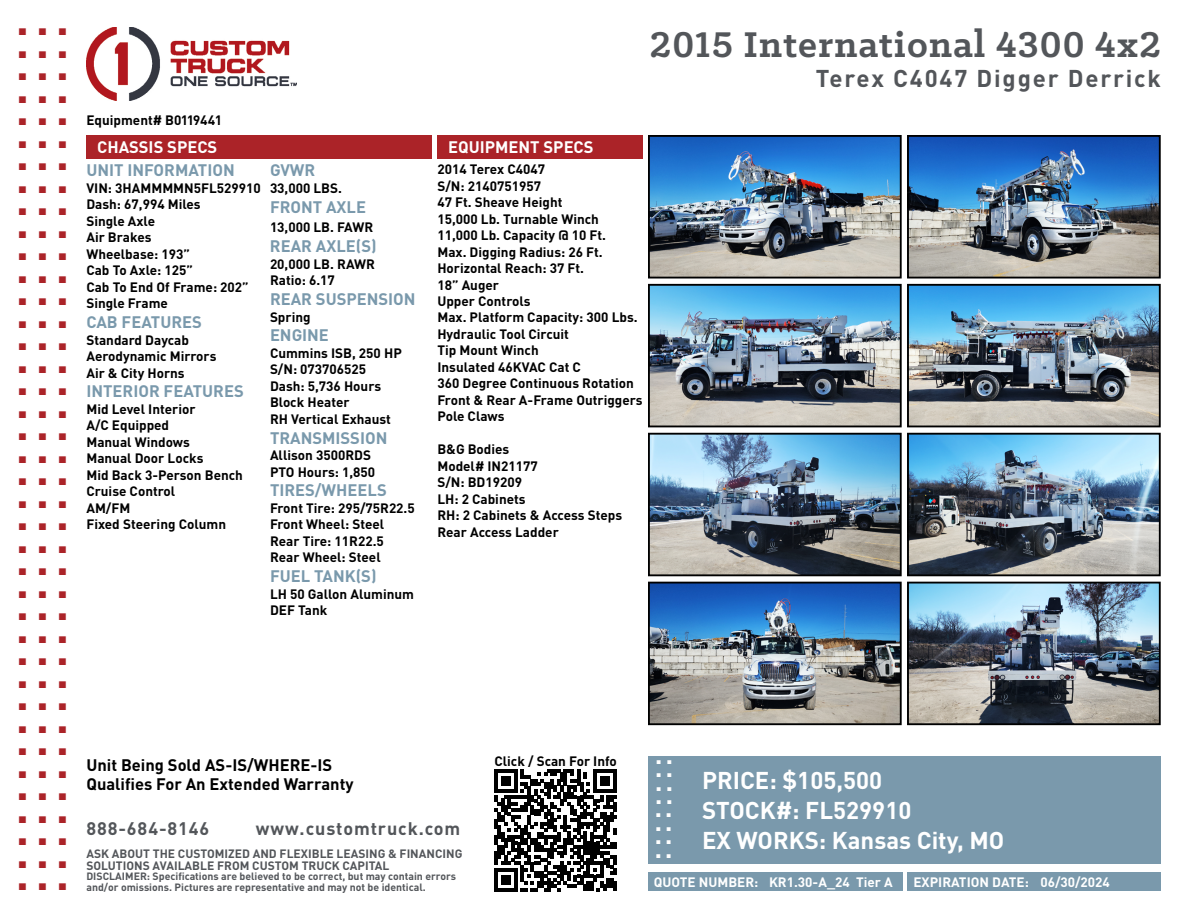
<style>
.page{position:relative;width:1188px;height:918px;background:#fff}
.page>*{position:absolute;margin:0;border:0;box-sizing:border-box;transform-origin:0 0}
.t1{font:700 45px "DIN Pro";color:#ab2328}
.t2{font:700 40.5px "Klinic Slab";letter-spacing:.025em;color:#53565a}
.t3{font:700 25.5px "DIN Pro";color:#fff}
.t4{font:700 24px/30px "DIN Pro";color:#fff}
.t5{font:700 24px "DIN Pro";letter-spacing:.075em;color:#53565a}
.t6{font:700 18px "DIN Pro";letter-spacing:.05em;color:#53565a}
.t7{font:700 16.5px "DIN Pro";color:#7a99ac}
.t8{font:700 16.5px/19.5px "DIN Pro";color:#000}
.t9{font:700 16.5px "DIN Pro";color:#fff}
.t10{font:700 13.5px/16.5px "DIN Pro";color:#000}
.t11{font:700 13.5px "DIN Pro";color:#fff}
.t12{font:700 12px/12px "DIN Pro";color:#53565a}
.t13{font:700 10.5px/10.5px "DIN Pro";color:#53565a}
</style>
<div class="page">
<img style="left:86px;top:27px;width:211px;height:74px">
<div style="left:648px;top:756px;width:513px;height:108px;background:#7a99ac"></div>
<div style="left:908px;top:872px;width:253px;height:19px;background:#7a99ac"></div>
<div style="left:648px;top:872px;width:254px;height:19px;background:#7a99ac"></div>
<div style="left:86px;top:135px;width:346px;height:23px;background:#ab2328"></div>
<div style="left:437px;top:135px;width:206px;height:23px;background:#ab2328"></div>
<svg style="left:494px;top:769px;width:122px;height:122px"></svg>
<img style="left:651px;top:138px;width:248px;height:138px">
<div style="left:648px;top:135px;width:254px;height:144px;border:2px solid #000"></div>
<img style="left:910px;top:138px;width:248px;height:138px">
<div style="left:907px;top:135px;width:254px;height:144px;border:2px solid #000"></div>
<img style="left:651px;top:287px;width:248px;height:137px">
<div style="left:648px;top:284px;width:254px;height:143px;border:2px solid #000"></div>
<img style="left:910px;top:287px;width:248px;height:137px">
<div style="left:907px;top:284px;width:254px;height:143px;border:2px solid #000"></div>
<img style="left:651px;top:436px;width:248px;height:137px">
<div style="left:648px;top:433px;width:254px;height:143px;border:2px solid #000"></div>
<img style="left:910px;top:436px;width:248px;height:137px">
<div style="left:907px;top:433px;width:254px;height:143px;border:2px solid #000"></div>
<img style="left:651px;top:585px;width:248px;height:137px">
<div style="left:648px;top:582px;width:254px;height:143px;border:2px solid #000"></div>
<img style="left:910px;top:585px;width:248px;height:137px">
<div style="left:907px;top:582px;width:254px;height:143px;border:2px solid #000"></div>
<h1 class="t1" style="left:16px;top:-12px;width:54px">...</h1>
<h1 class="t1" style="left:16px;top:11px;width:54px">...</h1>
<h1 class="t1" style="left:16px;top:33px;width:54px">...</h1>
<h1 class="t1" style="left:16px;top:56px;width:54px">...</h1>
<h1 class="t1" style="left:16px;top:78px;width:54px">...</h1>
<h1 class="t1" style="left:16px;top:101px;width:54px">...</h1>
<h1 class="t1" style="left:16px;top:123px;width:54px">...</h1>
<h1 class="t1" style="left:16px;top:146px;width:54px">...</h1>
<h1 class="t1" style="left:16px;top:168px;width:54px">...</h1>
<h1 class="t1" style="left:16px;top:191px;width:54px">...</h1>
<h1 class="t1" style="left:16px;top:213px;width:54px">...</h1>
<h1 class="t1" style="left:16px;top:236px;width:54px">...</h1>
<h1 class="t1" style="left:16px;top:258px;width:54px">...</h1>
<h1 class="t1" style="left:16px;top:281px;width:54px">...</h1>
<h1 class="t1" style="left:16px;top:303px;width:54px">...</h1>
<h1 class="t1" style="left:16px;top:326px;width:54px">...</h1>
<h1 class="t1" style="left:16px;top:348px;width:54px">...</h1>
<h1 class="t1" style="left:16px;top:371px;width:54px">...</h1>
<h1 class="t1" style="left:16px;top:393px;width:54px">...</h1>
<h1 class="t1" style="left:16px;top:416px;width:54px">...</h1>
<h1 class="t1" style="left:16px;top:438px;width:54px">...</h1>
<h1 class="t1" style="left:16px;top:461px;width:54px">...</h1>
<h1 class="t1" style="left:16px;top:483px;width:54px">...</h1>
<h1 class="t1" style="left:16px;top:506px;width:54px">...</h1>
<h1 class="t1" style="left:16px;top:528px;width:54px">...</h1>
<h1 class="t1" style="left:16px;top:551px;width:54px">...</h1>
<h1 class="t1" style="left:16px;top:573px;width:54px">...</h1>
<h1 class="t1" style="left:16px;top:596px;width:54px">...</h1>
<h1 class="t1" style="left:16px;top:618px;width:54px">...</h1>
<h1 class="t1" style="left:16px;top:641px;width:54px">...</h1>
<h1 class="t1" style="left:16px;top:663px;width:54px">...</h1>
<h1 class="t1" style="left:16px;top:686px;width:54px">...</h1>
<h1 class="t1" style="left:16px;top:708px;width:54px">...</h1>
<h1 class="t1" style="left:16px;top:731px;width:54px">...</h1>
<h1 class="t1" style="left:16px;top:753px;width:54px">...</h1>
<h1 class="t1" style="left:16px;top:776px;width:54px">...</h1>
<h1 class="t1" style="left:16px;top:798px;width:54px">...</h1>
<h1 class="t1" style="left:16px;top:821px;width:54px">...</h1>
<h1 class="t1" style="left:16px;top:843px;width:54px">...</h1>
<p class="t10" style="left:86px;top:111px;width:136px">Equipment# B0119441</p>
<p class="t9" style="left:97px;top:136px;width:122px">CHASSIS SPECS</p>
<p class="t9" style="left:448px;top:136px;width:147px">EQUIPMENT SPECS</p>
<p class="t7" style="left:270px;top:159px;width:47px">GVWR</p>
<p class="t10" style="left:270px;top:179px;width:74px">33,000 LBS.</p>
<p class="t7" style="left:270px;top:195px;width:98px">FRONT AXLE</p>
<p class="t10" style="left:270px;top:219px;width:105px">13,000 LB. FAWR</p>
<p class="t7" style="left:270px;top:235px;width:108px">REAR AXLE(S)</p>
<p class="t10" style="left:270px;top:255px;width:107px">20,000 LB. RAWR<br>Ratio: 6.17</p>
<p class="t7" style="left:270px;top:288px;width:147px">REAR SUSPENSION</p>
<p class="t10" style="left:270px;top:308px;width:42px">Spring</p>
<p class="t7" style="left:270px;top:324px;width:60px">ENGINE</p>
<p class="t10" style="left:270px;top:344px;width:133px">Cummins ISB, 250 HP<br>S/N: 073706525<br>Dash: 5,736 Hours<br>Block Heater<br>RH Vertical Exhaust</p>
<p class="t7" style="left:270px;top:426px;width:119px">TRANSMISSION</p>
<p class="t10" style="left:270px;top:446px;width:107px">Allison 3500RDS<br>PTO Hours: 1,850</p>
<p class="t7" style="left:270px;top:479px;width:118px">TIRES/WHEELS</p>
<p class="t10" style="left:270px;top:499px;width:146px">Front Tire: 295/75R22.5<br>Front Wheel: Steel<br>Rear Tire: 11R22.5<br>Rear Wheel: Steel</p>
<p class="t7" style="left:270px;top:565px;width:108px">FUEL TANK(S)</p>
<p class="t10" style="left:270px;top:585px;width:146px">LH 50 Gallon Aluminum<br>DEF Tank</p>
<p class="t10" style="left:437px;top:160px;width:207px">2014 Terex C4047<br>S/N: 2140751957<br>47 Ft. Sheave Height<br>15,000 Lb. Turnable Winch<br>11,000 Lb. Capacity @ 10 Ft.<br>Max. Digging Radius: 26 Ft.<br>Horizontal Reach: 37 Ft.<br>18” Auger<br>Upper Controls<br>Max. Platform Capacity: 300 Lbs.<br>Hydraulic Tool Circuit<br>Tip Mount Winch<br>Insulated 46KVAC Cat C<br>360 Degree Continuous Rotation<br>Front &amp; Rear A-Frame Outriggers<br>Pole Claws</p>
<p class="t10" style="left:437px;top:441px;width:186px">B&amp;G Bodies<br>Model# IN21177<br>S/N: BD19209<br>LH: 2 Cabinets<br>RH: 2 Cabinets &amp; Access Steps<br>Rear Access Ladder</p>
<p class="t7" style="left:86px;top:159px;width:150px">UNIT INFORMATION</p>
<p class="t10" style="left:86px;top:179px;width:176px">VIN: 3HAMMMMN5FL529910<br>Dash: 67,994 Miles<br>Single Axle<br>Air Brakes<br>Wheelbase: 193”<br>Cab To Axle: 125”<br>Cab To End Of Frame: 202”<br>Single Frame</p>
<p class="t7" style="left:86px;top:311px;width:117px">CAB FEATURES</p>
<p class="t10" style="left:86px;top:331px;width:132px">Standard Daycab<br>Aerodynamic Mirrors<br>Air &amp; City Horns</p>
<p class="t7" style="left:86px;top:380px;width:159px">INTERIOR FEATURES</p>
<p class="t10" style="left:86px;top:400px;width:158px">Mid Level Interior<br>A/C Equipped<br>Manual Windows<br>Manual Door Locks<br>Mid Back 3-Person Bench<br>Cruise Control<br>AM/FM<br>Fixed Steering Column</p>
<h2 class="t2" style="left:650px;top:18px;width:513px">2015 International 4300 4x2</h2>
<h3 class="t5" style="left:816px;top:62px;width:347px">Terex C4047 Digger Derrick</h3>
<p class="t8" style="left:86px;top:754px;width:269px">Unit Being Sold AS-IS/WHERE-IS<br>Qualifies For An Extended Warranty</p>
<h3 class="t6" style="left:86px;top:816px;width:124px">888-684-8146</h3>
<h3 class="t6" style="left:256px;top:816px;width:206px">www.customtruck.com</h3>
<p class="t12" style="left:86px;top:847px;width:377px">ASK ABOUT THE CUSTOMIZED AND FLEXIBLE LEASING &amp; FINANCING<br>SOLUTIONS AVAILABLE FROM CUSTOM TRUCK CAPITAL</p>
<p class="t13" style="left:86px;top:871px;width:371px">DISCLAIMER: Specifications are believed to be correct, but may contain errors and/or omissions. Pictures are representative and may not be identical.</p>
<p class="t10" style="left:495px;top:753px;width:124px">Click / Scan For Info</p>
<h3 class="t3" style="left:655px;top:737px;width:20px">..</h3>
<h3 class="t3" style="left:655px;top:751px;width:20px">..</h3>
<h3 class="t3" style="left:655px;top:764px;width:20px">..</h3>
<h3 class="t3" style="left:655px;top:778px;width:20px">..</h3>
<h3 class="t4" style="left:702px;top:764px;width:304px">PRICE: $105,500<br>STOCK#: FL529910<br>EX WORKS: Kansas City, MO</h3>
<p class="t11" style="left:654px;top:873px;width:241px">QUOTE NUMBER: KR1.30-A_24 Tier A</p>
<p class="t11" style="left:913px;top:873px;width:198px">EXPIRATION DATE: 06/30/2024</p>
<h3 class="t3" style="left:655px;top:791px;width:19px">..</h3>
<h3 class="t3" style="left:655px;top:804px;width:19px">..</h3>
<h3 class="t3" style="left:655px;top:817px;width:19px">..</h3>
<h3 class="t3" style="left:655px;top:831px;width:19px">..</h3>
</div>
